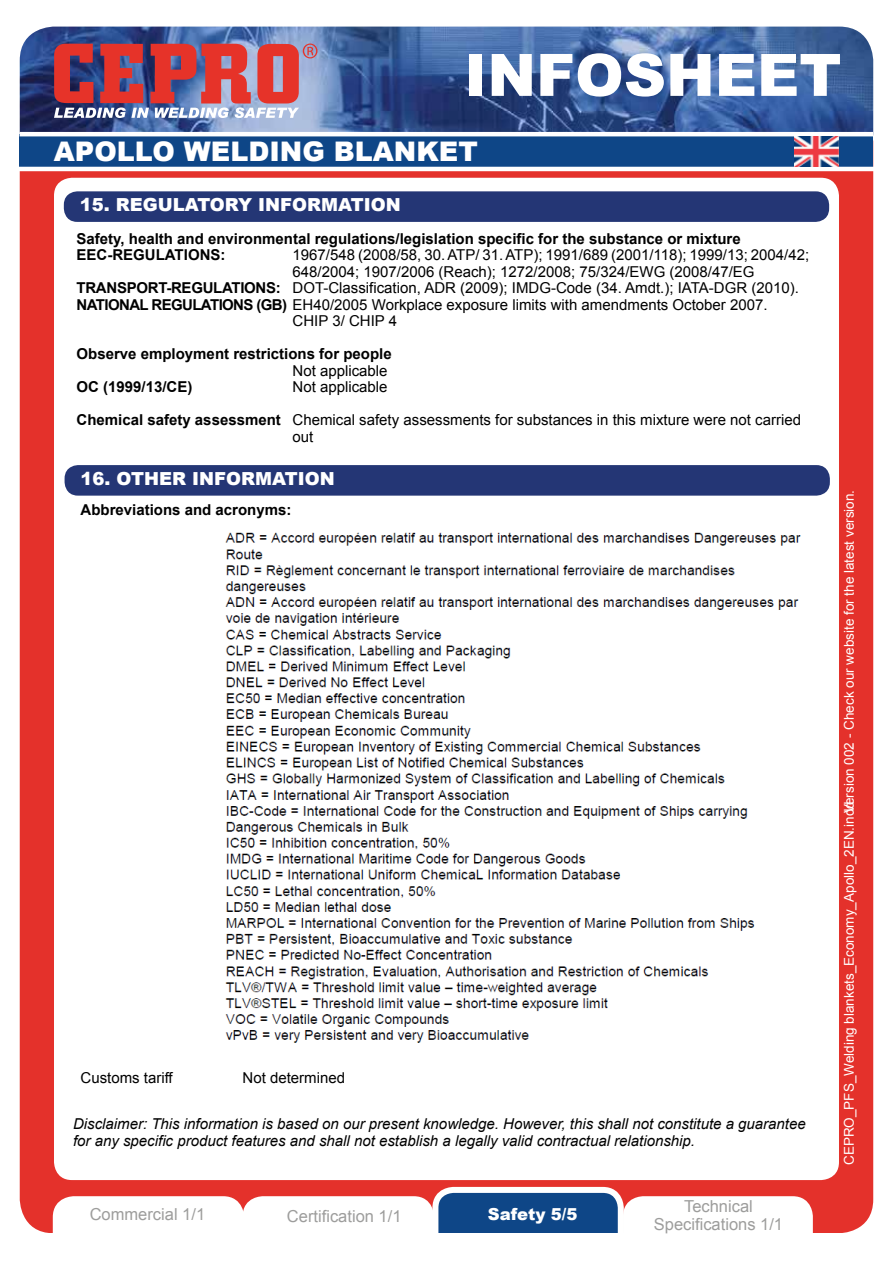
<style>
.page{position:relative;width:893px;height:1263px;background:#fff}
.page>*{position:absolute;margin:0;border:0;box-sizing:border-box;transform-origin:0 0}
.t1{font:900 58.5px "Arial";color:#fff}
.t2{font:900 27px "Arial";color:#fff}
.t3{font:900 18px "Arial";color:#fff}
.t4{font:16.5px/18px "Arial";color:#9d9d9c;text-align:center}
.t5{font:900 16.5px "Arial";color:#fff}
.t6{font:15px/16.5px "Arial";color:#000}
.t7{font:italic 15px/16.5px "Arial";color:#000}
.t8{font:700 15px/16.5px "Arial";color:#000}
.t9{font:13.5px "Arial";color:#fff}
.s1{font-weight:700}
</style>
<div class="page">
<div style="left:20px;top:108px;width:853px;height:1125px;background:#e4312b;border-radius:34px"></div>
<img style="left:20px;top:27px;width:853px;height:105px">
<div style="left:20px;top:134px;width:853px;height:35px;background:#0e4687"></div>
<svg style="left:54px;top:44px;width:263px;height:74px;background:#af6172"></svg>
<div style="left:54px;top:178px;width:785px;height:1002px;background:#fff;border-radius:18px"></div>
<hr style="left:20px;top:132px;width:853px;height:4px;background:#fff">
<hr style="left:17px;top:167px;width:860px;height:4px;background:#fff">
<div style="left:53px;top:1196px;width:379px;height:37px;background:#fff"></div>
<div style="left:435px;top:1190px;width:186px;height:64px;background:#0e4687;border-radius:18px"></div>
<div style="left:432px;top:1187px;width:192px;height:70px;border:6px solid #fff;border-radius:18px"></div>
<div style="left:623px;top:1196px;width:190px;height:37px;background:#fff"></div>
<div style="left:9px;top:1233px;width:883px;height:30px;background:#fff"></div>
<img style="left:794px;top:136px;width:44px;height:31px">
<div style="left:64px;top:191px;width:765px;height:31px;background:#243675;border-radius:14px"></div>
<img style="left:225px;top:532px;width:576px;height:511px">
<div style="left:65px;top:465px;width:765px;height:31px;background:#243675;border-radius:14px"></div>
<h1 class="t1" style="left:465px;top:33px;width:387px">DATASHEET</h1>
<h1 class="t1" style="left:465px;top:33px;width:378px">INFOSHEET</h1>
<h2 class="t2" style="left:54px;top:132px;width:426px">APOLLO WELDING BLANKET</h2>
<p class="t3" style="left:80px;top:191px;width:323px">15. REGULATORY INFORMATION</p>
<p class="t8" style="left:77px;top:231px;width:666px">Safety, health and environmental regulations/legislation specific for the substance or mixture<br>EEC-REGULATIONS:</p>
<p class="t6" style="left:293px;top:247px;width:518px">1967/548 (2008/58, 30. ATP/ 31. ATP); 1991/689 (2001/118); 1999/13; 2004/42;</p>
<p class="t6" style="left:293px;top:264px;width:463px">648/2004; 1907/2006 (Reach); 1272/2008; 75/324/EWG (2008/47/EG</p>
<p class="t6" style="left:77px;top:280px;width:724px"><span class="s1">TRANSPORT-REGULATIONS:</span> DOT-Classification, ADR (2009); IMDG-Code (34. Amdt.); IATA-DGR (2010).</p>
<p class="t6" style="left:77px;top:297px;width:692px"><span class="s1">NATIONAL REGULATIONS (GB)</span> EH40/2005 Workplace exposure limits with amendments October 2007.</p>
<p class="t6" style="left:293px;top:313px;width:106px">CHIP 3/ CHIP 4</p>
<p class="t8" style="left:77px;top:346px;width:317px">Observe employment restrictions for people</p>
<p class="t6" style="left:293px;top:363px;width:97px">Not applicable</p>
<p class="t8" style="left:77px;top:379px;width:117px">OC (1999/13/CE)</p>
<p class="t6" style="left:293px;top:379px;width:97px">Not applicable</p>
<p class="t6" style="left:293px;top:412px;width:510px;text-indent:-216px"><span class="s1">Chemical safety assessment</span> Chemical safety assessments for substances in this mixture were not carried out</p>
<p class="t3" style="left:81px;top:465px;width:256px">16. OTHER INFORMATION</p>
<p class="t8" style="left:81px;top:502px;width:212px">Abbreviations and acronyms:</p>
<p class="t6" style="left:81px;top:1069px;width:94px">Customs tariff</p>
<p class="t6" style="left:243px;top:1069px;width:104px">Not determined</p>
<p class="t7" style="left:73px;top:1116px;width:734px">Disclaimer: This information is based on our present knowledge. However, this shall not constitute a guarantee for any specific product features and shall not establish a legally valid contractual relationship.</p>
<p class="t4" style="left:90px;top:1205px;width:117px">Commercial 1/1</p>
<p class="t4" style="left:287px;top:1208px;width:116px">Certification 1/1</p>
<p class="t5" style="left:488px;top:1202px;width:91px">Safety 5/5</p>
<p class="t4" style="left:654px;top:1197px;width:131px">Technical<br>Specifications 1/1</p>
<p class="t9" style="left:840px;top:1165px;width:677px;rotate:-90deg">CEPRO_PFS_Welding blankets_Economy_Apollo_2EN.inddVersion 002 - Check our website for the latest version.</p>
</div>
